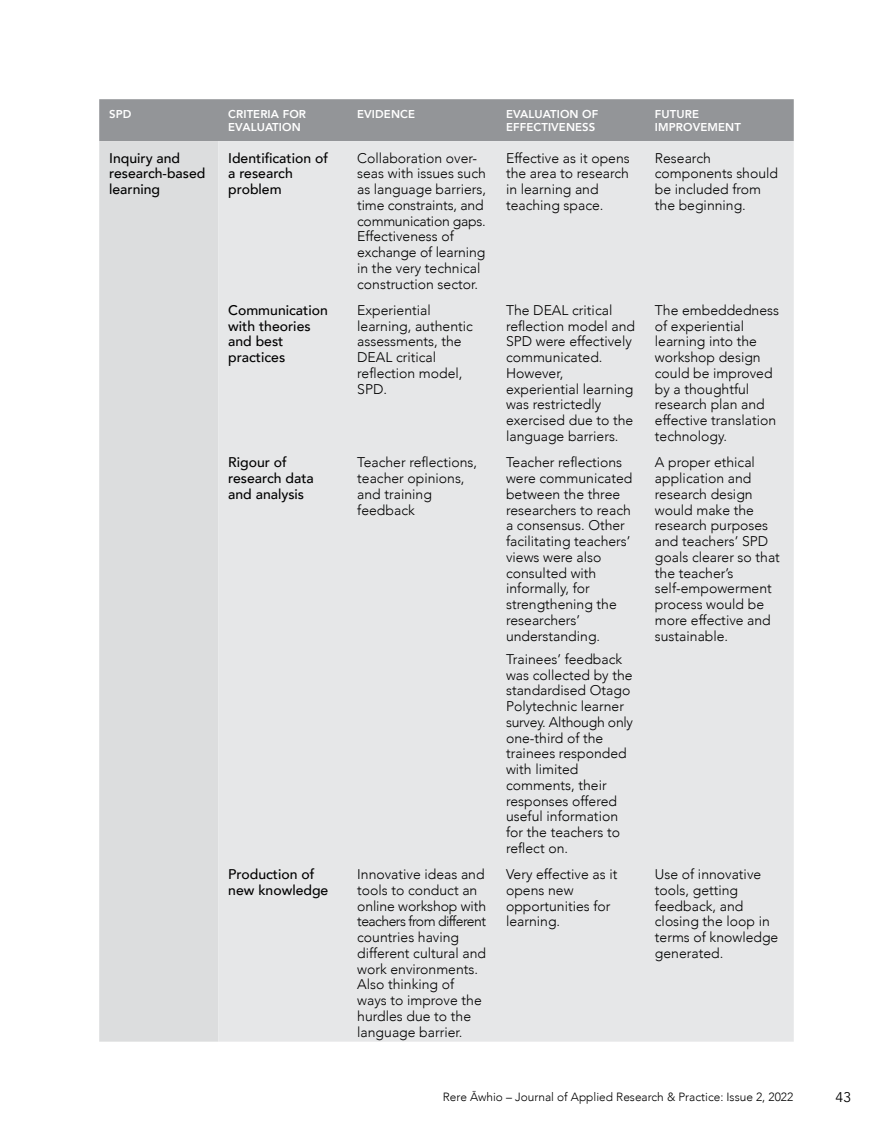
<style>
.page{position:relative;width:893px;height:1141px;background:#fff}
.page>*{position:absolute;margin:0;border:0;box-sizing:border-box;transform-origin:0 0}
.t1{font:300 14px/15.8px "Avenir";color:#000}
.t2{font:500 14px/15.8px "Avenir";color:#000}
.t3{font:14px "Avenir";color:#000}
.t4{font:300 11.9px "Avenir";color:#000}
.t5{font:800 11.38px/13.1px "Avenir";letter-spacing:.01em;color:#fff}
</style>
<div class="page">
<div style="left:99px;top:99px;width:695px;height:42px;background:#939598"></div>
<div style="left:99px;top:141px;width:119px;height:901px;background:#dcddde"></div>
<div style="left:218px;top:141px;width:576px;height:901px;background:#e6e7e8"></div>
<p class="t5" style="left:109px;top:108px;width:24px">SPD</p>
<p class="t5" style="left:228px;top:108px;width:79px">CRITERIA FOR<br>EVALUATION</p>
<p class="t5" style="left:357px;top:108px;width:59px">EVIDENCE</p>
<p class="t5" style="left:506px;top:108px;width:94px">EVALUATION OF<br>EFFECTIVENESS</p>
<p class="t5" style="left:655px;top:108px;width:88px">FUTURE<br>IMPROVEMENT</p>
<p class="t2" style="left:109px;top:149px;width:98px">Inquiry and research-based learning</p>
<p class="t2" style="left:228px;top:149px;width:101px">Identification of a research problem</p>
<p class="t1" style="left:357px;top:150px;width:130px">Collaboration over&shy;seas with issues such as language barriers, time constraints, and communication gaps.<br>Effectiveness of exchange of learning in the very technical construction sector.</p>
<p class="t1" style="left:506px;top:150px;width:125px">Effective as it opens the area to research in learning and teaching space.</p>
<p class="t1" style="left:655px;top:150px;width:125px">Research components should be included from the beginning.</p>
<p class="t2" style="left:228px;top:301px;width:101px">Communication with theories and best practices</p>
<p class="t1" style="left:357px;top:302px;width:117px">Experiential learning, authentic assessments, the<br>DEAL critical reflection model,<br>SPD.</p>
<p class="t1" style="left:506px;top:302px;width:130px">The DEAL critical reflection model and<br>SPD were effectively communicated.<br>However, experiential learning was restrictedly exercised due to the language barriers.</p>
<p class="t1" style="left:655px;top:302px;width:126px">The embeddedness of experiential learning into the workshop design could be improved by a thoughtful research plan and effective translation technology.</p>
<p class="t2" style="left:228px;top:454px;width:87px">Rigour of research data and analysis</p>
<p class="t1" style="left:357px;top:455px;width:121px">Teacher reflections, teacher opinions, and training feedback</p>
<p class="t1" style="left:506px;top:455px;width:128px">Teacher reflections were communicated between the three researchers to reach a consensus. Other facilitating teachers’ views were also consulted with informally, for strengthening the researchers’ understanding.</p>
<p class="t1" style="left:506px;top:651px;width:128px">Trainees’ feedback was collected by the standardised Otago<br>Polytechnic learner survey. Although only one-third of the trainees responded with limited comments, their responses offered useful information for the teachers to reflect on.</p>
<p class="t1" style="left:655px;top:455px;width:127px">A proper ethical application and research design would make the research purposes and teachers’ SPD goals clearer so that the teacher’s self-empowerment process would be more effective and sustainable.</p>
<p class="t2" style="left:228px;top:866px;width:102px">Production of new knowledge</p>
<p class="t1" style="left:357px;top:866px;width:130px">Innovative ideas and tools to conduct an online workshop with teachers from different countries having different cultural and work environments.<br>Also thinking of ways to improve the hurdles due to the language barrier.</p>
<p class="t1" style="left:506px;top:866px;width:113px">Very effective as it opens new opportunities for learning.</p>
<p class="t1" style="left:655px;top:866px;width:125px">Use of innovative tools, getting feedback, and closing the loop in terms of knowledge generated.</p>
<p class="t4" style="left:443px;top:1090px;width:352px">Rere Āwhio – Journal of Applied Research &amp; Practice: Issue 2, 2022</p>
<p class="t3" style="left:836px;top:1088px;width:17px">43</p>
</div>
